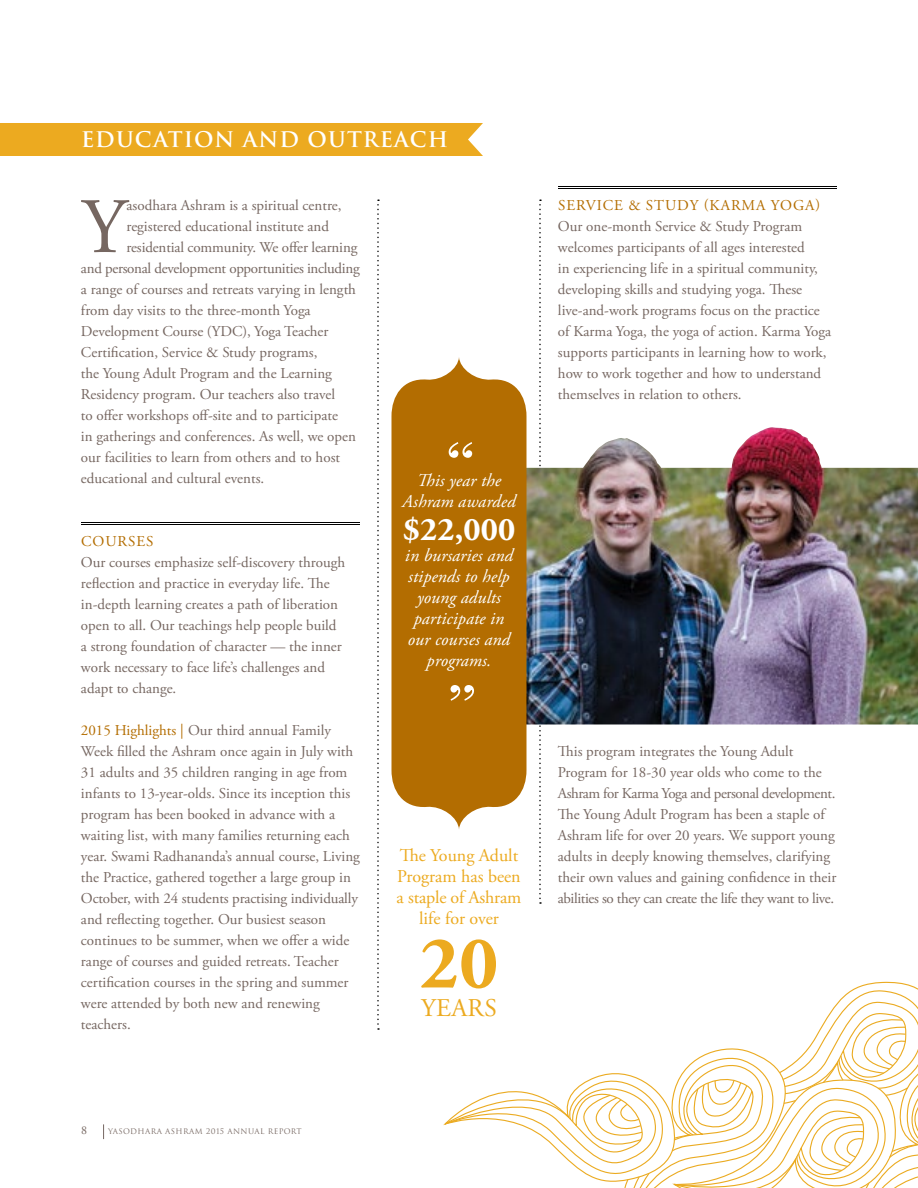
<style>
.page{position:relative;width:918px;height:1188px;background:#fff}
.page>*{position:absolute;margin:0;border:0;box-sizing:border-box;transform-origin:0 0}
.t1{font:78.3px "Adobe Garamond Pro";color:#766761}
.t2{font:700 75px "Adobe Garamond Pro";color:#ecaa20}
.t3{font:italic 60px "Bodoni";color:#fff}
.t4{font:700 33px "Adobe Garamond Pro";color:#fff}
.t5{font:25.5px "Adobe Garamond Pro";letter-spacing:.015em;color:#ecaa20}
.t6{font:700 21px "Trajan";letter-spacing:.05em;color:#fff}
.t7{font:italic 18px/21px "Adobe Garamond Pro";letter-spacing:.005em;color:#fff;text-align:center}
.t8{font:18px/21px "Adobe Garamond Pro";color:#ecaa20;text-align:center}
.t9{font:15px/21px "Adobe Garamond Pro";color:#766761}
.t10{font:15px "Adobe Garamond Pro";letter-spacing:-.02em;color:#766761}
.t11{font:15px "Adobe Garamond Pro";letter-spacing:.065em;color:#b36d01}
.t12{font:12px "Adobe Garamond Pro";color:#766761}
.t13{font:7.5px "Trajan";letter-spacing:.05em;color:#766761}
.s1{color:#b36d01}
</style>
<div class="page">
<svg style="left:103px;top:1124px;width:1px;height:15px"></svg>
<div style="left:0;top:123px;width:483px;height:33px;background:#ecaa20"></div>
<svg style="left:539px;top:200px;width:2px;height:704px"></svg>
<img style="left:526px;top:427px;width:392px;height:297px">
<hr style="left:81px;top:522px;width:279px;height:1px;background:#000">
<hr style="left:81px;top:524px;width:279px;height:1px;background:#000">
<hr style="left:558px;top:186px;width:279px;height:1px;background:#000">
<hr style="left:558px;top:188px;width:279px;height:1px;background:#000">
<svg style="left:377px;top:200px;width:2px;height:830px"></svg>
<svg style="left:392px;top:357px;width:134px;height:472px;background:#ba7b19"></svg>
<svg style="left:444px;top:981px;width:474px;height:207px"></svg>
<h3 class="t6" style="left:81px;top:126px;width:369px">EDUCATION AND OUTREACH</h3>
<p class="t9" style="left:127px;top:195px;width:217px">asodhara Ashram is a spiritual centre,</p>
<p class="t9" style="left:127px;top:216px;width:204px">registered educational institute and</p>
<p class="t9" style="left:127px;top:237px;width:232px">residential community. We offer learning</p>
<p class="t10" style="left:81px;top:259px;width:280px">and personal development opportunities including</p>
<p class="t9" style="left:81px;top:279px;width:277px">a range of courses and retreats varying in length</p>
<p class="t9" style="left:81px;top:300px;width:231px">from day visits to the three-month Yoga</p>
<p class="t9" style="left:81px;top:321px;width:249px">Development Course (YDC), Yoga Teacher</p>
<p class="t9" style="left:81px;top:342px;width:238px">Certification, Service &amp; Study programs,</p>
<p class="t9" style="left:81px;top:363px;width:252px">the Young Adult Program and the Learning</p>
<p class="t9" style="left:81px;top:384px;width:256px">Residency program. Our teachers also travel</p>
<p class="t9" style="left:81px;top:405px;width:259px">to offer workshops off-site and to participate</p>
<p class="t9" style="left:81px;top:426px;width:277px">in gatherings and conferences. As well, we open</p>
<p class="t9" style="left:81px;top:447px;width:261px">our facilities to learn from others and to host</p>
<p class="t9" style="left:81px;top:468px;width:185px">educational and cultural events.</p>
<h1 class="t1" style="left:82px;top:180px;width:46px">Y</h1>
<p class="t11" style="left:81px;top:532px;width:74px">COURSES</p>
<p class="t9" style="left:81px;top:552px;width:266px">Our courses emphasize self-discovery through reflection and practice in everyday life. The in-depth learning creates a path of liberation open to all. Our teachings help people build a strong foundation of character — the inner work necessary to face life’s challenges and adapt to change.</p>
<p class="t9" style="left:81px;top:720px;width:280px"><span class="s1">2015 Highlights |</span> Our third annual Family Week filled the Ashram once again in July with 31 adults and 35 children ranging in age from infants to 13-year-olds. Since its inception this program has been booked in advance with a waiting list, with many families returning each year. Swami Radhananda’s annual course, Living the Practice, gathered together a large group in October, with 24 students practising individually and reflecting together. Our busiest season continues to be summer, when we offer a wide range of courses and guided retreats. Teacher certification courses in the spring and summer were attended by both new and renewing teachers.</p>
<h3 class="t3" style="left:444px;top:427px;width:31px">“</h3>
<p class="t7" style="left:402px;top:470px;width:115px">This year the<br>Ashram awarded</p>
<h3 class="t4" style="left:403px;top:510px;width:114px">$22,000</h3>
<p class="t7" style="left:405px;top:545px;width:110px">in bursaries and stipends to help young adults participate in our courses and programs.</p>
<h3 class="t3" style="left:444px;top:670px;width:31px">”</h3>
<p class="t8" style="left:397px;top:846px;width:126px">The Young Adult<br>Program has been a staple of Ashram life for over</p>
<h2 class="t2" style="left:420px;top:920px;width:80px">20</h2>
<h3 class="t5" style="left:421px;top:993px;width:77px">YEARS</h3>
<p class="t11" style="left:558px;top:196px;width:264px">SERVICE &amp; STUDY (KARMA YOGA)</p>
<p class="t9" style="left:558px;top:216px;width:275px">Our one-month Service &amp; Study Program welcomes participants of all ages interested<br>in experiencing life in a spiritual community, developing skills and studying yoga. These live-and-work programs focus on the practice of Karma Yoga, the yoga of action. Karma Yoga supports participants in learning how to work, how to work together and how to understand themselves in relation to others.</p>
<p class="t9" style="left:558px;top:741px;width:280px">This program integrates the Young Adult Program for 18-30 year olds who come to the Ashram for Karma Yoga and personal development.<br>The Young Adult Program has been a staple of Ashram life for over 20 years. We support young adults in deeply knowing themselves, clarifying their own values and gaining confidence in their abilities so they can create the life they want to live.</p>
<p class="t12" style="left:81px;top:1123px;width:7px">8</p>
<p class="t13" style="left:108px;top:1127px;width:195px">YASODHARA ASHRAM 2015 ANNUAL REPORT</p>
</div>
